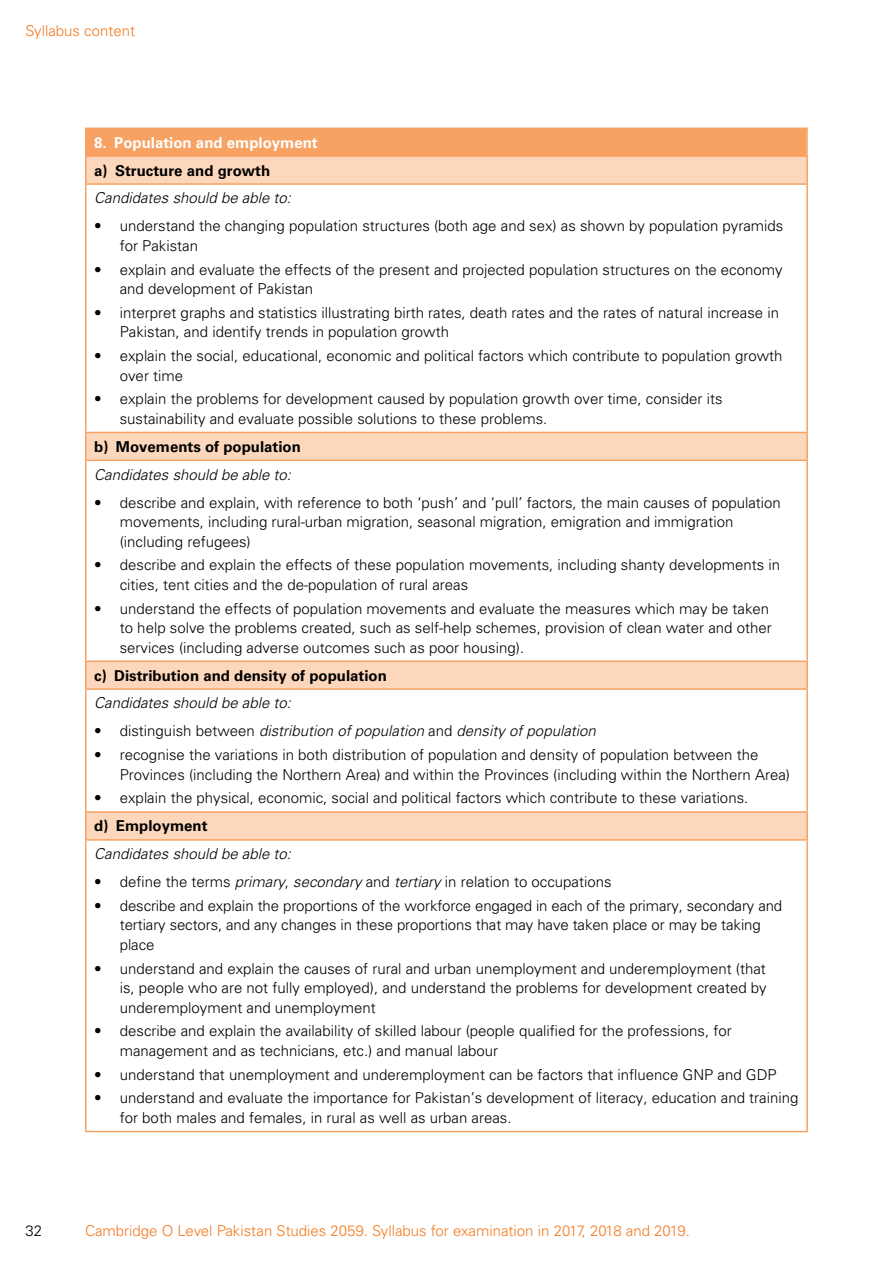
<style>
.page{position:relative;width:893px;height:1263px;background:#fff}
.page>*{position:absolute;margin:0;border:0;box-sizing:border-box;transform-origin:0 0}
.t1{font:300 15px/19.5px "Univers LT Std";color:#000}
.t2{font:italic 300 15px "Univers LT Std";color:#000}
.t3{font:300 15px "Univers LT Std";color:#f47b20}
.t4{font:700 15px "Univers LT Std";color:#000}
.t5{font:700 15px "Univers LT Std";color:#fff}
.s1{font-style:normal}
.s2{font-style:italic}
</style>
<div class="page">
<div style="left:86px;top:128px;width:721px;height:28px;background:#f7a263"></div>
<svg style="left:87px;top:157px;width:719px;height:682px"></svg>
<hr style="left:85px;top:183px;width:723px;height:2px;background:#f7a263">
<hr style="left:85px;top:432px;width:723px;height:1px;background:#f7a263">
<hr style="left:85px;top:460px;width:723px;height:1px;background:#f7a263">
<hr style="left:85px;top:157px;width:2px;height:26px;background:#f7a263">
<hr style="left:806px;top:157px;width:2px;height:26px;background:#f7a263">
<hr style="left:85px;top:185px;width:2px;height:247px;background:#f7a263">
<hr style="left:806px;top:185px;width:2px;height:247px;background:#f7a263">
<hr style="left:85px;top:433px;width:2px;height:27px;background:#f7a263">
<hr style="left:806px;top:433px;width:2px;height:27px;background:#f7a263">
<hr style="left:85px;top:461px;width:2px;height:199px;background:#f7a263">
<hr style="left:806px;top:461px;width:2px;height:199px;background:#f7a263">
<hr style="left:85px;top:660px;width:723px;height:2px;background:#f7a263">
<hr style="left:85px;top:662px;width:2px;height:26px;background:#f7a263">
<hr style="left:806px;top:662px;width:2px;height:26px;background:#f7a263">
<hr style="left:85px;top:688px;width:723px;height:2px;background:#f7a263">
<hr style="left:85px;top:690px;width:2px;height:121px;background:#f7a263">
<hr style="left:806px;top:690px;width:2px;height:121px;background:#f7a263">
<hr style="left:85px;top:811px;width:723px;height:2px;background:#f7a263">
<hr style="left:85px;top:813px;width:2px;height:26px;background:#f7a263">
<hr style="left:806px;top:813px;width:2px;height:26px;background:#f7a263">
<hr style="left:85px;top:839px;width:723px;height:2px;background:#f7a263">
<hr style="left:85px;top:841px;width:2px;height:290px;background:#f7a263">
<hr style="left:806px;top:841px;width:2px;height:290px;background:#f7a263">
<hr style="left:85px;top:1131px;width:723px;height:1px;background:#f7a263">
<hr style="left:85px;top:128px;width:723px;height:1px;background:#f7a263">
<hr style="left:85px;top:129px;width:2px;height:26px;background:#f7a263">
<hr style="left:85px;top:155px;width:723px;height:2px;background:#f7a263">
<hr style="left:806px;top:129px;width:2px;height:26px;background:#fabd90">
<p class="t3" style="left:26px;top:22px;width:111px">Syllabus content</p>
<p class="t5" style="left:94px;top:134px;width:225px">8. Population and employment</p>
<p class="t4" style="left:94px;top:161px;width:177px">a) Structure and growth</p>
<p class="t2" style="left:94px;top:189px;width:198px">Candidates should be able to:</p>
<p class="t1" style="left:120px;top:216px;width:665px;text-indent:-26px">• understand the changing population structures (both age and sex) as shown by population pyramids for Pakistan</p>
<p class="t1" style="left:120px;top:260px;width:664px;text-indent:-26px">• explain and evaluate the effects of the present and projected population structures on the economy and development of Pakistan</p>
<p class="t1" style="left:120px;top:303px;width:661px;text-indent:-26px">• interpret graphs and statistics illustrating birth rates, death rates and the rates of natural increase in<br>Pakistan, and identify trends in population growth</p>
<p class="t1" style="left:120px;top:346px;width:664px;text-indent:-26px">• explain the social, educational, economic and political factors which contribute to population growth over time</p>
<p class="t1" style="left:120px;top:389px;width:604px;text-indent:-26px">• explain the problems for development caused by population growth over time, consider its sustainability and evaluate possible solutions to these problems.</p>
<p class="t4" style="left:94px;top:438px;width:208px">b) Movements of population</p>
<p class="t2" style="left:94px;top:465px;width:198px">Candidates should be able to:</p>
<p class="t1" style="left:120px;top:493px;width:663px;text-indent:-26px">• describe and explain, with reference to both ‘push’ and ‘pull’ factors, the main causes of population movements, including rural-urban migration, seasonal migration, emigration and immigration (including refugees)</p>
<p class="t1" style="left:120px;top:555px;width:662px;text-indent:-26px">• describe and explain the effects of these population movements, including shanty developments in cities, tent cities and the de-population of rural areas</p>
<p class="t1" style="left:120px;top:599px;width:653px;text-indent:-26px">• understand the effects of population movements and evaluate the measures which may be taken to help solve the problems created, such as self-help schemes, provision of clean water and other services (including adverse outcomes such as poor housing).</p>
<p class="t4" style="left:94px;top:666px;width:294px">c) Distribution and density of population</p>
<p class="t2" style="left:94px;top:694px;width:198px">Candidates should be able to:</p>
<p class="t2" style="left:94px;top:722px;width:503px"><span class="s1">• distinguish between</span> distribution of population <span class="s1">and</span> density of population</p>
<p class="t1" style="left:120px;top:745px;width:672px;text-indent:-26px">• recognise the variations in both distribution of population and density of population between the<br>Provinces (including the Northern Area) and within the Provinces (including within the Northern Area)</p>
<p class="t1" style="left:94px;top:788px;width:655px">• explain the physical, economic, social and political factors which contribute to these variations.</p>
<p class="t4" style="left:94px;top:817px;width:115px">d) Employment</p>
<p class="t2" style="left:94px;top:845px;width:198px">Candidates should be able to:</p>
<p class="t1" style="left:94px;top:872px;width:519px">• define the terms <span class="s2">primary</span>, <span class="s2">secondary</span> and <span class="s2">tertiary</span> in relation to occupations</p>
<p class="t1" style="left:120px;top:896px;width:664px;text-indent:-26px">• describe and explain the proportions of the workforce engaged in each of the primary, secondary and tertiary sectors, and any changes in these proportions that may have taken place or may be taking place</p>
<p class="t1" style="left:120px;top:959px;width:648px;text-align:justify;text-indent:-26px">• understand and explain the causes of rural and urban unemployment and underemployment (that is, people who are not fully employed), and understand the problems for development created by underemployment and unemployment</p>
<p class="t1" style="left:120px;top:1021px;width:613px;text-indent:-26px">• describe and explain the availability of skilled labour (people qualified for the professions, for management and as technicians, etc.) and manual labour</p>
<p class="t1" style="left:94px;top:1065px;width:684px">• understand that unemployment and underemployment can be factors that influence GNP and GDP</p>
<p class="t1" style="left:120px;top:1088px;width:680px;text-indent:-26px">• understand and evaluate the importance for Pakistan’s development of literacy, education and training for both males and females, in rural as well as urban areas.</p>
<p class="t1" style="left:26px;top:1220px;width:18px">32</p>
<p class="t3" style="left:85px;top:1221px;width:606px">Cambridge O Level Pakistan Studies 2059. Syllabus for examination in 2017, 2018 and 2019.</p>
</div>
